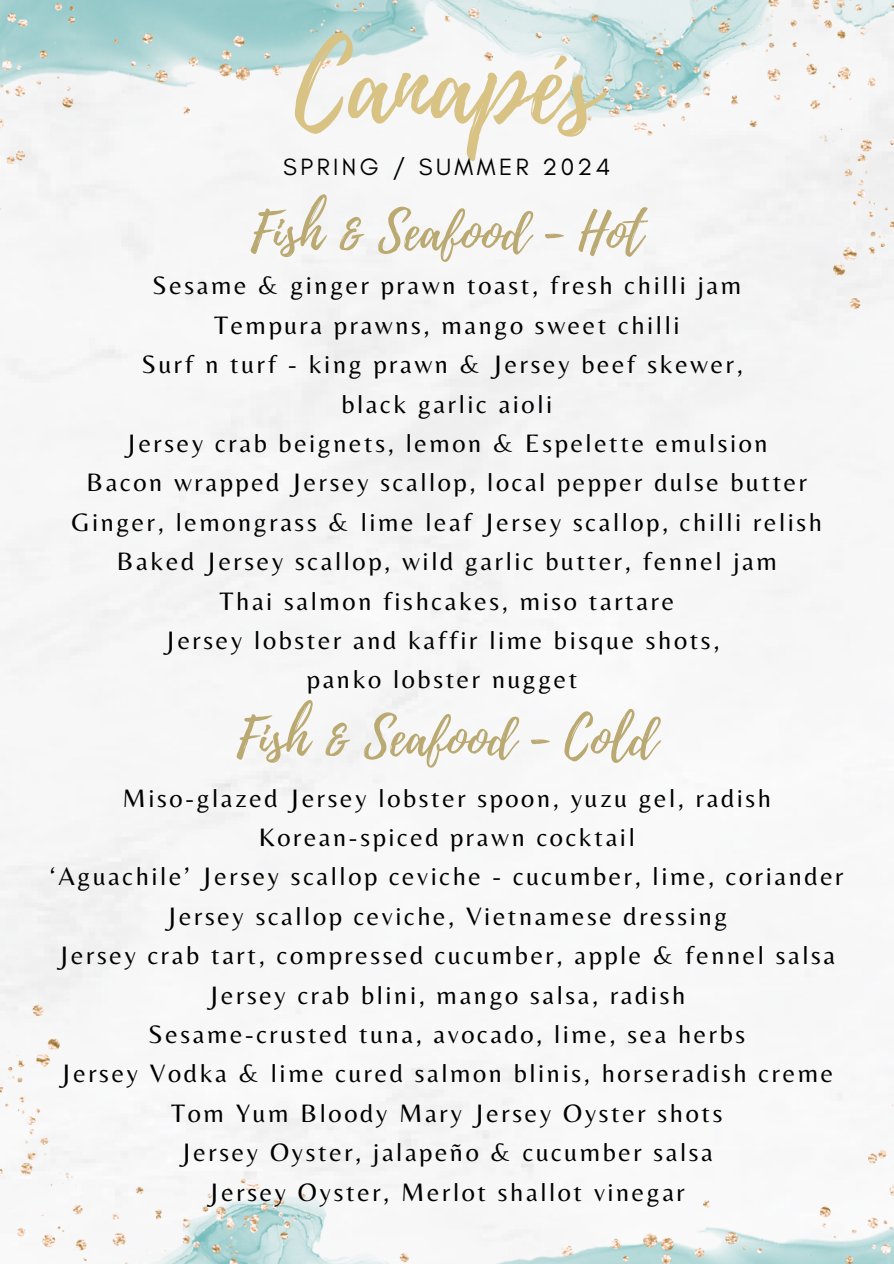
<style>
.page{position:relative;width:894px;height:1264px;background:#fff}
.page>*{position:absolute;margin:0;border:0;box-sizing:border-box;transform-origin:0 0}
.t1{font:106.5px "Playlist Script";color:#d8c385}
.t2{font:52.5px "Playlist Script";color:#bba972}
.t3{font:26.25px "Belleza";letter-spacing:.1em;color:#000}
.t4{font:24px "Glacial Indifference";letter-spacing:.145em;color:#000}
</style>
<div class="page">
<img style="left:0;top:982px;width:893px;height:281px">
<img style="left:0;top:0;width:893px;height:331px">
<h3 class="t1" style="left:295px;top:9px;width:305px">Canapés</h3>
<h2 class="t4" style="left:283px;top:152px;width:328px">SPRING / SUMMER 2024</h2>
<p class="t2" style="left:250px;top:194px;width:393px">Fish &amp; Seafood - Hot</p>
<p class="t3" style="left:152px;top:270px;width:590px">Sesame &amp; ginger prawn toast, fresh chilli jam</p>
<p class="t3" style="left:214px;top:309px;width:467px">Tempura prawns, mango sweet chilli</p>
<p class="t3" style="left:141px;top:349px;width:602px">Surf n turf - king prawn &amp; Jersey beef skewer,</p>
<p class="t3" style="left:341px;top:388px;width:212px">black garlic aioli</p>
<p class="t3" style="left:126px;top:427px;width:643px">Jersey crab beignets, lemon &amp; Espelette emulsion</p>
<p class="t3" style="left:86px;top:467px;width:722px">Bacon wrapped Jersey scallop, local pepper dulse butter</p>
<p class="t3" style="left:72px;top:506px;width:751px">Ginger, lemongrass &amp; lime leaf Jersey scallop, chilli relish</p>
<p class="t3" style="left:117px;top:545px;width:661px">Baked Jersey scallop, wild garlic butter, fennel jam</p>
<p class="t3" style="left:219px;top:585px;width:456px">Thai salmon fishcakes, miso tartare</p>
<p class="t3" style="left:165px;top:624px;width:556px">Jersey lobster and kaffir lime bisque shots,</p>
<h2 class="t3" style="left:307px;top:664px;width:272px">panko lobster nugget</h2>
<p class="t2" style="left:236px;top:700px;width:422px">Fish &amp; Seafood - Cold</p>
<p class="t3" style="left:122px;top:782px;width:649px">Miso-glazed Jersey lobster spoon, yuzu gel, radish</p>
<p class="t3" style="left:259px;top:821px;width:377px">Korean-spiced prawn cocktail</p>
<p class="t3" style="left:50px;top:861px;width:795px">‘Aguachile’ Jersey scallop ceviche - cucumber, lime, coriander</p>
<p class="t3" style="left:166px;top:900px;width:562px">Jersey scallop ceviche, Vietnamese dressing</p>
<p class="t3" style="left:58px;top:939px;width:778px">Jersey crab tart, compressed cucumber, apple &amp; fennel salsa</p>
<p class="t3" style="left:208px;top:979px;width:478px">Jersey crab blini, mango salsa, radish</p>
<p class="t3" style="left:148px;top:1018px;width:598px">Sesame-crusted tuna, avocado, lime, sea herbs</p>
<p class="t3" style="left:61px;top:1057px;width:773px">Jersey Vodka &amp; lime cured salmon blinis, horseradish creme</p>
<p class="t3" style="left:171px;top:1097px;width:552px">Tom Yum Bloody Mary Jersey Oyster shots</p>
<p class="t3" style="left:181px;top:1136px;width:533px">Jersey Oyster, jalapeño &amp; cucumber salsa</p>
<p class="t3" style="left:208px;top:1176px;width:477px">Jersey Oyster, Merlot shallot vinegar</p>
</div>
